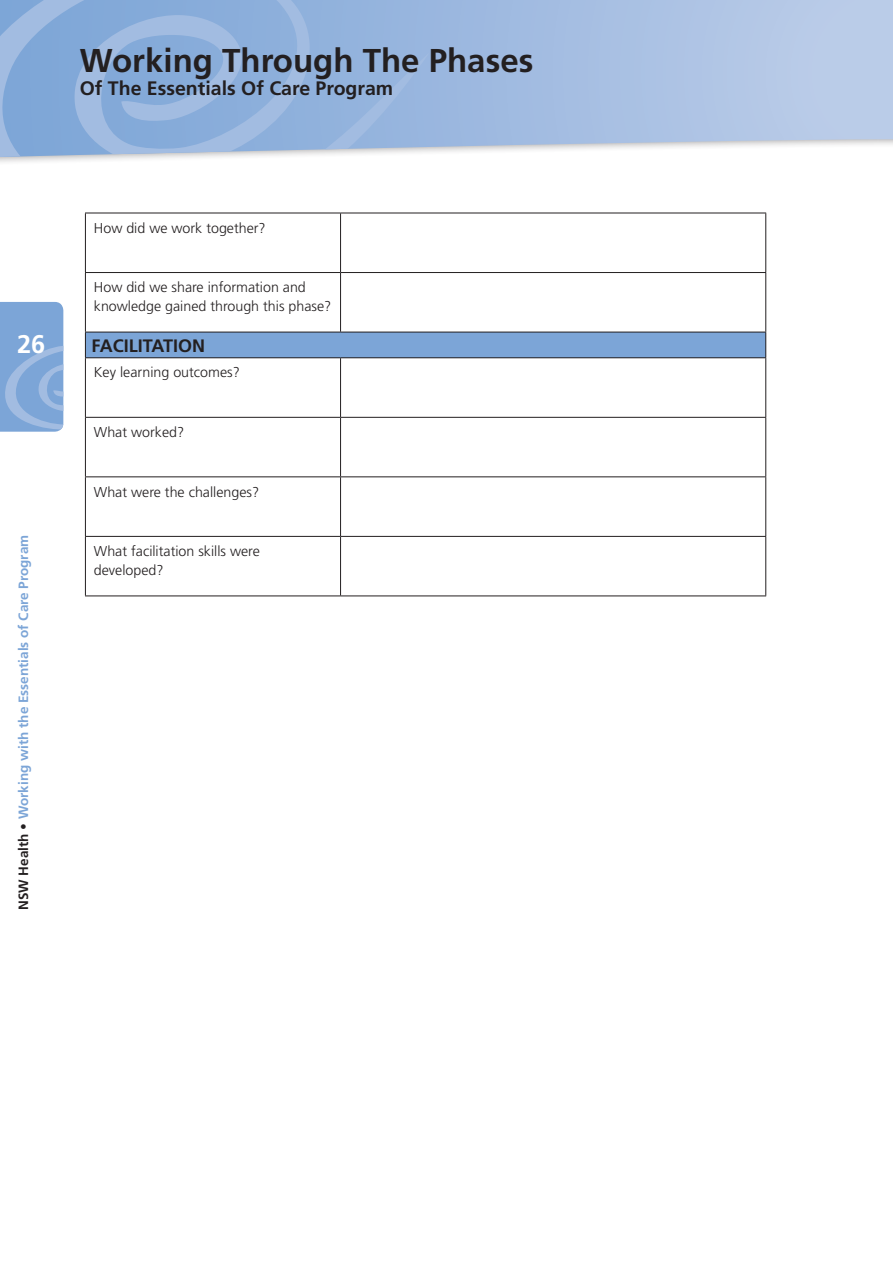
<style>
.page{position:relative;width:893px;height:1263px;background:#fff}
.page>*{position:absolute;margin:0;border:0;box-sizing:border-box;transform-origin:0 0}
.t1{font:700 33px "Frutiger CE";color:#231f20}
.t2{font:700 25.5px "Frutiger CE";color:#fff}
.t3{font:700 19.5px "Frutiger CE";color:#231f20}
.t4{font:700 18px "Frutiger CE";color:#231f20}
.t5{font:300 14.25px/18.8px "Frutiger";color:#231f20}
.t6{font:700 13.5px "Frutiger CE";color:#7ca5d7}
.s1{color:#231f20}
</style>
<div class="page">
<svg style="left:0;top:302px;width:63px;height:130px;background:#83a9d9"></svg>
<div style="left:0;top:0;width:893px;height:166px;background:#231f20;opacity:.5"></div>
<svg style="left:430px;top:0;width:463px;height:157px;background:#b2c6e5"></svg>
<svg style="left:0;top:0;width:430px;height:157px;background:#92b2dc"></svg>
<svg style="left:86px;top:214px;width:679px;height:381px"></svg>
<div style="left:85px;top:332px;width:681px;height:26px;background:#7ca5d7"></div>
<hr style="left:85px;top:213px;width:256px;height:1px;background:#231f20">
<hr style="left:85px;top:213px;width:1px;height:59px;background:#231f20">
<hr style="left:341px;top:213px;width:425px;height:1px;background:#231f20">
<hr style="left:340px;top:213px;width:1px;height:59px;background:#231f20">
<hr style="left:765px;top:213px;width:1px;height:59px;background:#231f20">
<hr style="left:85px;top:272px;width:256px;height:1px;background:#231f20">
<hr style="left:85px;top:273px;width:1px;height:59px;background:#231f20">
<hr style="left:341px;top:272px;width:425px;height:1px;background:#231f20">
<hr style="left:340px;top:273px;width:1px;height:59px;background:#231f20">
<hr style="left:765px;top:273px;width:1px;height:59px;background:#231f20">
<hr style="left:85px;top:332px;width:256px;height:1px;background:#231f20">
<svg style="left:85px;top:332px;width:1px;height:25px"></svg>
<hr style="left:341px;top:332px;width:425px;height:1px;background:#231f20">
<svg style="left:765px;top:332px;width:1px;height:25px"></svg>
<hr style="left:85px;top:357px;width:256px;height:1px;background:#231f20">
<hr style="left:85px;top:358px;width:1px;height:59px;background:#231f20">
<hr style="left:341px;top:357px;width:425px;height:1px;background:#231f20">
<hr style="left:340px;top:358px;width:1px;height:59px;background:#231f20">
<hr style="left:765px;top:358px;width:1px;height:59px;background:#231f20">
<hr style="left:85px;top:417px;width:256px;height:1px;background:#231f20">
<hr style="left:85px;top:418px;width:1px;height:58px;background:#231f20">
<hr style="left:341px;top:417px;width:425px;height:1px;background:#231f20">
<hr style="left:340px;top:418px;width:1px;height:58px;background:#231f20">
<hr style="left:765px;top:418px;width:1px;height:58px;background:#231f20">
<hr style="left:85px;top:476px;width:256px;height:1px;background:#231f20">
<hr style="left:85px;top:477px;width:1px;height:59px;background:#231f20">
<hr style="left:341px;top:476px;width:425px;height:1px;background:#231f20">
<hr style="left:340px;top:477px;width:1px;height:59px;background:#231f20">
<hr style="left:765px;top:477px;width:1px;height:59px;background:#231f20">
<hr style="left:85px;top:536px;width:256px;height:1px;background:#231f20">
<hr style="left:85px;top:537px;width:1px;height:58px;background:#231f20">
<hr style="left:341px;top:536px;width:425px;height:1px;background:#231f20">
<hr style="left:340px;top:537px;width:1px;height:58px;background:#231f20">
<hr style="left:765px;top:537px;width:1px;height:58px;background:#231f20">
<hr style="left:85px;top:595px;width:256px;height:1px;background:#231f20">
<hr style="left:341px;top:595px;width:425px;height:1px;background:#231f20">
<h1 class="t1" style="left:80px;top:41px;width:455px">Working Through The Phases</h1>
<h3 class="t3" style="left:80px;top:77px;width:315px">Of The Essentials Of Care Program</h3>
<h2 class="t2" style="left:17px;top:329px;width:30px">26</h2>
<p class="t6" style="left:16px;top:910px;width:377px;rotate:-90deg"><span class="s1">NSW Health •</span> Working with the Essentials of Care Program</p>
<p class="t5" style="left:94px;top:218px;width:173px">How did we work together?</p>
<p class="t5" style="left:94px;top:278px;width:239px">How did we share information and knowledge gained through this phase?</p>
<p class="t4" style="left:91px;top:335px;width:115px">FACILITATION</p>
<p class="t5" style="left:94px;top:363px;width:147px">Key learning outcomes?</p>
<p class="t5" style="left:94px;top:423px;width:92px">What worked?</p>
<p class="t5" style="left:94px;top:482px;width:167px">What were the challenges?</p>
<p class="t5" style="left:94px;top:542px;width:167px">What facilitation skills were developed?</p>
</div>
